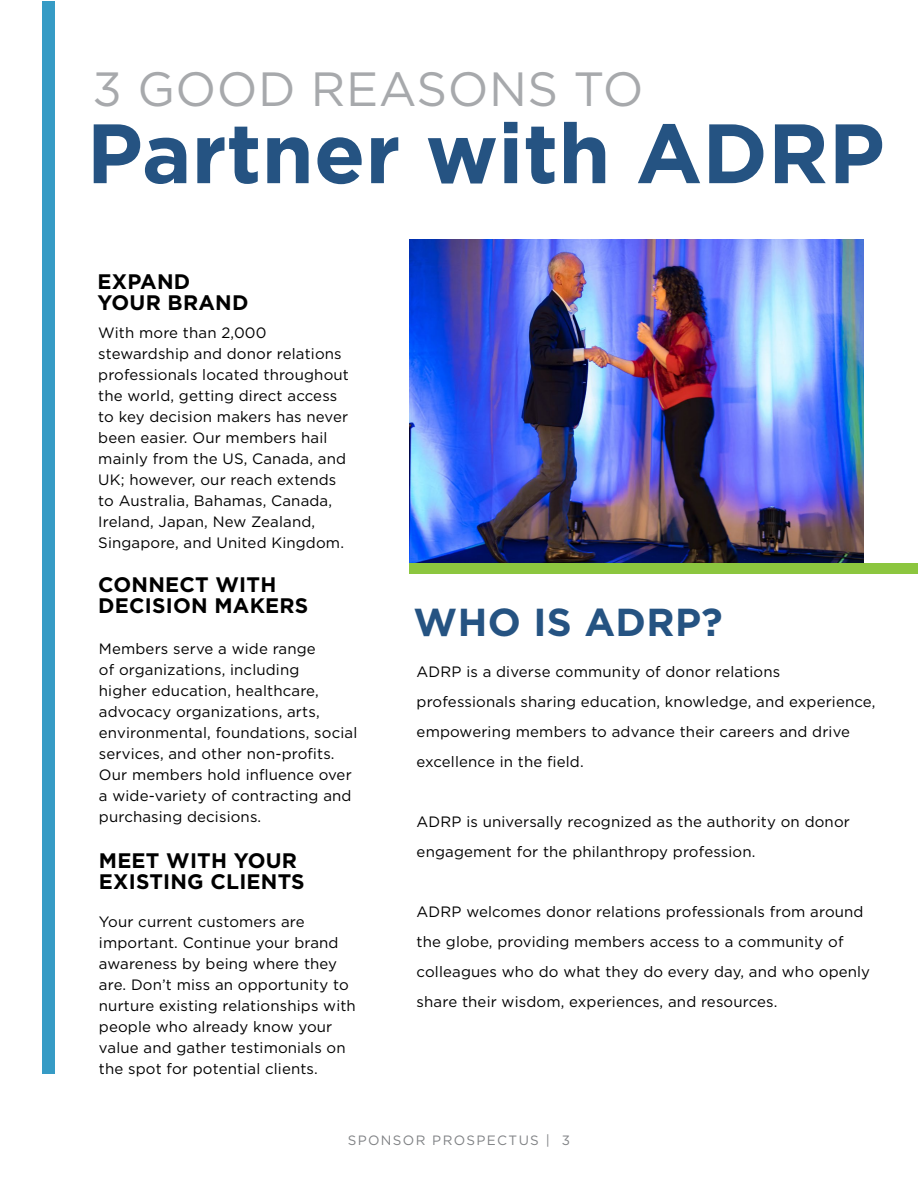
<style>
.page{position:relative;width:918px;height:1188px;background:#fff}
.page>*{position:absolute;margin:0;border:0;box-sizing:border-box;transform-origin:0 0}
.t1{font:700 84px "Gotham";color:#255382}
.t2{font:48px "Gotham";letter-spacing:.01em;color:#a7a9ac}
.t3{font:700 39px "Gotham";letter-spacing:.01em;color:#255382}
.t4{font:700 21px/21px "Gotham";letter-spacing:.01em;color:#000}
.t5{font:15px/21px "Gotham";letter-spacing:.01em;color:#000}
.t6{font:13.5px "Gotham";letter-spacing:.1em;color:#808285}
</style>
<div class="page">
<div style="left:42px;top:1px;width:13px;height:1073px;background:#369bc5"></div>
<img style="left:410px;top:239px;width:454px;height:325px">
<div style="left:410px;top:564px;width:508px;height:10px;background:#8cc63f"></div>
<h2 class="t2" style="left:93px;top:58px;width:552px">3 GOOD REASONS TO</h2>
<h1 class="t1" style="left:87px;top:98px;width:800px">Partner with ADRP</h1>
<h3 class="t4" style="left:98px;top:271px;width:152px">EXPAND<br>YOUR BRAND</h3>
<p class="t5" style="left:98px;top:322px;width:252px">With more than 2,000 stewardship and donor relations professionals located throughout the world, getting direct access to key decision makers has never been easier. Our members hail mainly from the US, Canada, and<br>UK; however, our reach extends to Australia, Bahamas, Canada,<br>Ireland, Japan, New Zealand,<br>Singapore, and United Kingdom.</p>
<h3 class="t4" style="left:98px;top:574px;width:212px">CONNECT WITH<br>DECISION MAKERS</h3>
<p class="t5" style="left:99px;top:637px;width:260px">Members serve a wide range<br>of organizations, including<br>higher education, healthcare, advocacy organizations, arts, environmental, foundations, social services, and other non-profits.<br>Our members hold influence over a wide-variety of contracting and purchasing decisions.</p>
<h3 class="t4" style="left:99px;top:850px;width:207px">MEET WITH YOUR<br>EXISTING CLIENTS</h3>
<p class="t5" style="left:99px;top:911px;width:258px">Your current customers are important. Continue your brand awareness by being where they are. Don’t miss an opportunity to nurture existing relationships with people who already know your value and gather testimonials on the spot for potential clients.</p>
<h3 class="t3" style="left:414px;top:596px;width:311px">WHO IS ADRP?</h3>
<p class="t5" style="left:417px;top:656px;width:460px;line-height:30px">ADRP is a diverse community of donor relations professionals sharing education, knowledge, and experience, empowering members to advance their careers and drive excellence in the field.</p>
<p class="t5" style="left:417px;top:806px;width:435px;line-height:30px">ADRP is universally recognized as the authority on donor engagement for the philanthropy profession.</p>
<p class="t5" style="left:417px;top:896px;width:455px;line-height:30px">ADRP welcomes donor relations professionals from around the globe, providing members access to a community of colleagues who do what they do every day, and who openly share their wisdom, experiences, and resources.</p>
<p class="t6" style="left:348px;top:1132px;width:224px">SPONSOR PROSPECTUS | 3</p>
</div>
